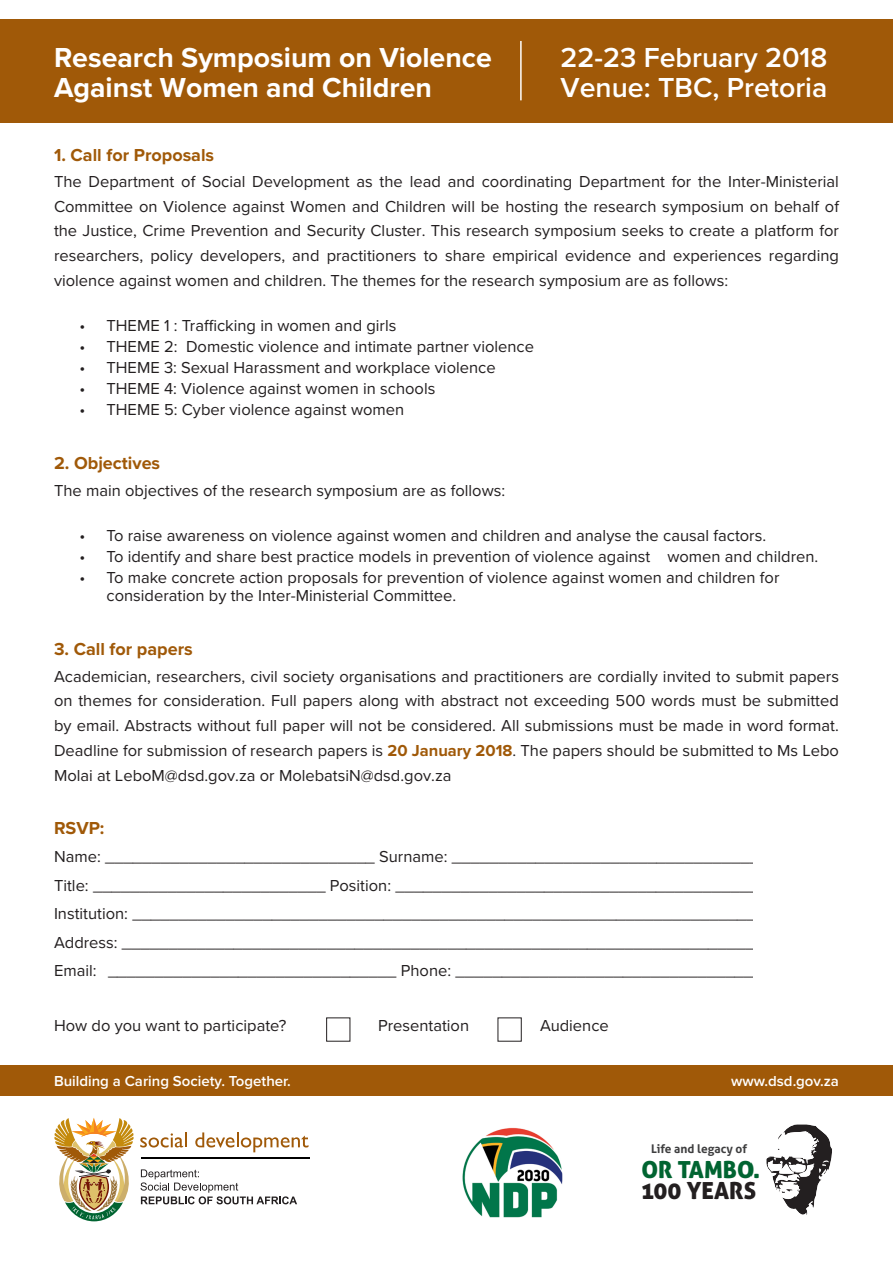
<style>
.page{position:relative;width:893px;height:1263px;background:#fff}
.page>*{position:absolute;margin:0;border:0;box-sizing:border-box;transform-origin:0 0}
.t1{font:700 28.5px/30.8px "Proxima Nova";color:#fff}
.t2{font:600 28.5px "Proxima Nova";color:#fff}
.t3{font:23.55px/21.6px "Aller Display";color:#006431}
.t4{font:700 18px "Proxima Nova";color:#a05908}
.t5{font:16.5px/24.8px "Proxima Nova";color:#231f20;text-align:justify}
.t6{font:600 15px "Proxima Nova";color:#fff}
.t7{font:700 12px "Aller";color:#3e3e3f}
.s1{font-weight:700;color:#a05908}
.s2{color:#231f20}
</style>
<div class="page">
<div style="left:6px;top:19px;width:887px;height:103px;background:#a05908"></div>
<svg style="left:766px;top:1124px;width:66px;height:91px"></svg>
<img style="left:462px;top:1127px;width:101px;height:91px">
<svg style="left:141px;top:1169px;width:156px;height:35px"></svg>
<svg style="left:54px;top:1118px;width:80px;height:103px"></svg>
<svg style="left:140px;top:1132px;width:47px;height:15px"></svg>
<svg style="left:195px;top:1132px;width:113px;height:20px"></svg>
<hr style="left:141px;top:1157px;width:169px;height:2px;background:#000">
<div style="left:0;top:1065px;width:893px;height:31px;background:#a05908"></div>
<hr style="left:520px;top:41px;width:2px;height:59px;background:#fff">
<p class="t1" style="left:54px;top:41px;width:439px">Research Symposium on Violence<br>Against Women and Children</p>
<p class="t2" style="left:561px;top:36px;width:268px">22-23 February 2018</p>
<p class="t2" style="left:561px;top:67px;width:268px">Venue: TBC, Pretoria</p>
<p class="t4" style="left:54px;top:141px;width:162px">1. Call for Proposals</p>
<p class="t5" style="left:54px;top:168px;width:786px">The Department of Social Development as the lead and coordinating Department for the Inter-Ministerial Committee on Violence against Women and Children will be hosting the research symposium on behalf of the Justice, Crime Prevention and Security Cluster. This research symposium seeks to create a platform for researchers, policy developers, and practitioners to share empirical evidence and experiences regarding violence against women and children. The themes for the research symposium are as follows:</p>
<p class="t5" style="left:80px;top:313px;width:318px">• THEME 1 : Trafficking in women and girls</p>
<p class="t5" style="left:80px;top:334px;width:456px">• THEME 2: Domestic violence and intimate partner violence</p>
<p class="t5" style="left:80px;top:354px;width:418px">• THEME 3: Sexual Harassment and workplace violence</p>
<p class="t5" style="left:80px;top:375px;width:357px">• THEME 4: Violence against women in schools</p>
<p class="t5" style="left:80px;top:396px;width:326px">• THEME 5: Cyber violence against women</p>
<p class="t4" style="left:54px;top:450px;width:108px">2. Objectives</p>
<p class="t5" style="left:54px;top:477px;width:453px">The main objectives of the research symposium are as follows:</p>
<p class="t5" style="left:80px;top:523px;width:688px">• To raise awareness on violence against women and children and analyse the causal factors.</p>
<p class="t5" style="left:80px;top:543px;width:740px">• To identify and share best practice models in prevention of violence against women and children.</p>
<p class="t5" style="left:106px;top:568px;width:674px;line-height:17.9px;text-indent:-27px">• To make concrete action proposals for prevention of violence against women and children for consideration by the Inter-Ministerial Committee.</p>
<p class="t4" style="left:54px;top:636px;width:140px">3. Call for papers</p>
<p class="t5" style="left:54px;top:663px;width:786px">Academician, researchers, civil society organisations and practitioners are cordially invited to submit papers on themes for consideration. Full papers along with abstract not exceeding 500 words must be submitted by email. Abstracts without full paper will not be considered. All submissions must be made in word format.<br>Deadline for submission of research papers is <span class="s1">20 January 2018</span>. The papers should be submitted to Ms Lebo Molai at LeboM@dsd.gov.za or MolebatsiN@dsd.gov.za</p>
<p class="t4" style="left:54px;top:814px;width:52px">RSVP:</p>
<p class="t5" style="left:54px;top:844px;width:716px">Name: _____________________________ Surname: __________________________________</p>
<p class="t5" style="left:54px;top:872px;width:715px">Title: _________________________ Position: ________________________________________</p>
<p class="t5" style="left:54px;top:901px;width:713px">Institution: ____________________________________________________________________</p>
<p class="t5" style="left:54px;top:929px;width:712px">Address: _____________________________________________________________________</p>
<p class="t5" style="left:54px;top:958px;width:710px">Email: _______________________________ Phone: _________________________________</p>
<p class="t5" style="left:54px;top:1012px;width:234px">How do you want to participate?</p>
<p class="t5" style="left:378px;top:1012px;width:93px">Presentation</p>
<p class="t5" style="left:540px;top:1012px;width:70px">Audience</p>
<p class="t6" style="left:54px;top:1070px;width:238px">Building a Caring Society. Together.</p>
<p class="t6" style="left:731px;top:1070px;width:109px">www.dsd.gov.za</p>
<p class="t7" style="left:651px;top:1141px;width:98px">Life and legacy of</p>
<p class="t3" style="left:641px;top:1158px;width:120px">OR TAMBO.<br><span class="s2">100 YEARS</span></p>
</div>
